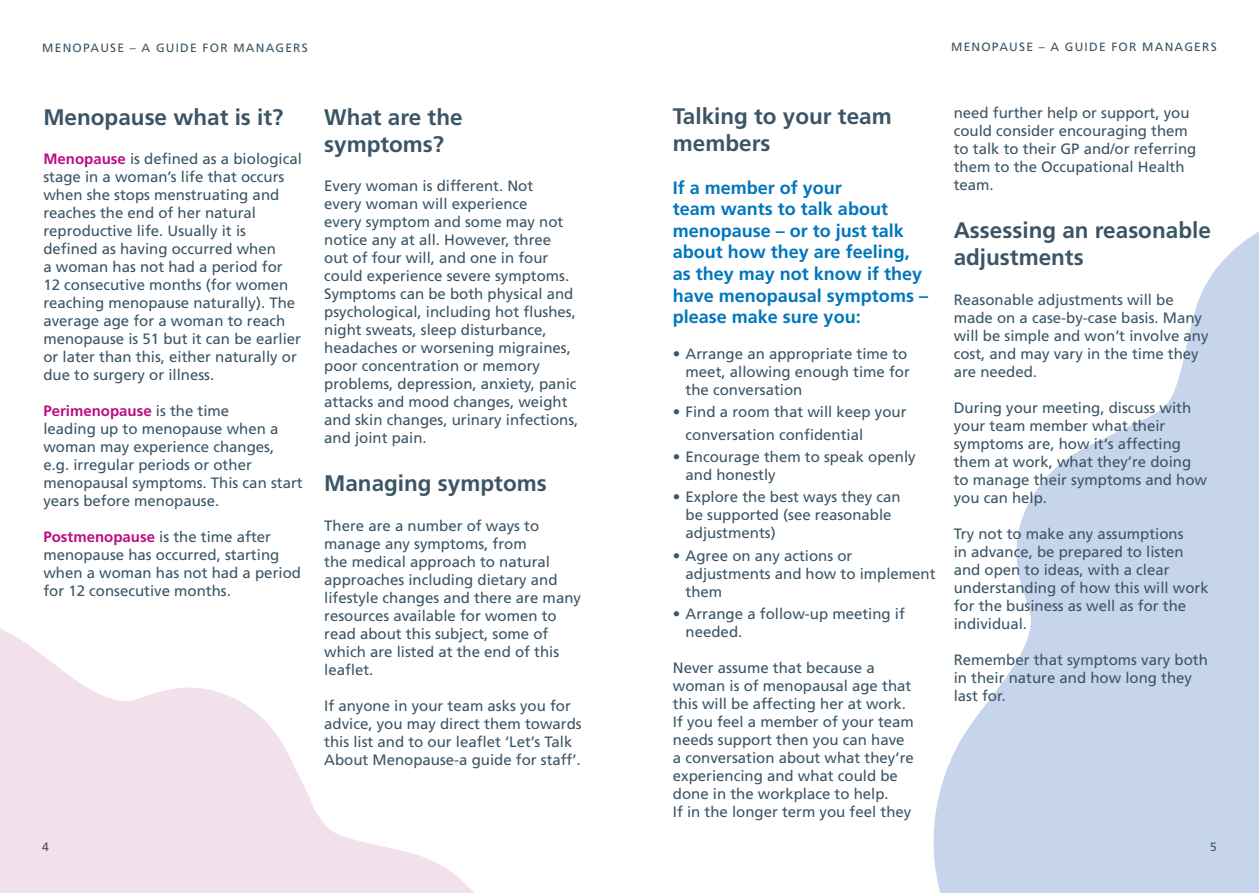
<style>
.page{position:relative;width:1259px;height:893px;background:#fff}
.page>*{position:absolute;margin:0;border:0;box-sizing:border-box;transform-origin:0 0}
.t1{font:700 22.5px/27px "Frutiger LT Std";color:#3b5566}
.t2{font:700 18px/21.6px "Frutiger LT Std";color:#0076be}
.t3{font:15px/18px "Frutiger LT Std";color:#3b5566}
.t4{font:12px "Frutiger LT Std";letter-spacing:.1em;color:#3b5566}
.s1{font-weight:700;color:#bc0d83}
</style>
<div class="page">
<svg style="left:0;top:628px;width:474px;height:265px;fill:#f2e0eb"></svg>
<svg style="left:933px;top:231px;width:326px;height:662px;fill:#c7d5ec"></svg>
<p class="t4" style="left:42px;top:40px;width:267px">MENOPAUSE – A GUIDE FOR MANAGERS</p>
<p class="t4" style="left:951px;top:40px;width:267px">MENOPAUSE – A GUIDE FOR MANAGERS</p>
<p class="t1" style="left:43px;top:104px;width:242px">Menopause what is it?</p>
<p class="t3" style="left:43px;top:150px;width:260px"><span class="s1">Menopause</span> is defined as a biological stage in a woman’s life that occurs when she stops menstruating and reaches the end of her natural reproductive life. Usually it is defined as having occurred when<br>a woman has not had a period for<br>12 consecutive months (for women reaching menopause naturally). The average age for a woman to reach menopause is 51 but it can be earlier or later than this, either naturally or due to surgery or illness.</p>
<p class="t3" style="left:43px;top:402px;width:261px"><span class="s1">Perimenopause</span> is the time<br>leading up to menopause when a woman may experience changes, e.g. irregular periods or other menopausal symptoms. This can start years before menopause.</p>
<p class="t3" style="left:43px;top:528px;width:259px"><span class="s1">Postmenopause</span> is the time after menopause has occurred, starting when a woman has not had a period for 12 consecutive months.</p>
<p class="t1" style="left:324px;top:104px;width:140px">What are the symptoms?</p>
<p class="t3" style="left:324px;top:177px;width:256px">Every woman is different. Not<br>every woman will experience<br>every symptom and some may not notice any at all. However, three out of four will, and one in four could experience severe symptoms.<br>Symptoms can be both physical and psychological, including hot flushes, night sweats, sleep disturbance, headaches or worsening migraines, poor concentration or memory problems, depression, anxiety, panic attacks and mood changes, weight and skin changes, urinary infections, and joint pain.</p>
<p class="t1" style="left:324px;top:470px;width:224px">Managing symptoms</p>
<p class="t3" style="left:324px;top:516px;width:258px">There are a number of ways to manage any symptoms, from<br>the medical approach to natural approaches including dietary and lifestyle changes and there are many resources available for women to read about this subject, some of which are listed at the end of this leaflet.</p>
<p class="t3" style="left:324px;top:696px;width:259px">If anyone in your team asks you for advice, you may direct them towards this list and to our leaflet ‘Let’s Talk About Menopause-a guide for staff’.</p>
<p class="t1" style="left:673px;top:103px;width:220px">Talking to your team members</p>
<p class="t2" style="left:673px;top:177px;width:257px">If a member of your<br>team wants to talk about menopause – or to just talk about how they are feeling, as they may not know if they have menopausal symptoms – please make sure you:</p>
<p class="t3" style="left:685px;top:345px;width:226px;text-indent:-13px">• Arrange an appropriate time to meet, allowing enough time for the conversation</p>
<p class="t3" style="left:673px;top:403px;width:235px">• Find a room that will keep your</p>
<p class="t3" style="left:685px;top:426px;width:179px">conversation confidential</p>
<p class="t3" style="left:685px;top:448px;width:232px;text-indent:-13px">• Encourage them to speak openly and honestly</p>
<p class="t3" style="left:685px;top:488px;width:217px;text-indent:-13px">• Explore the best ways they can be supported (see reasonable adjustments)</p>
<p class="t3" style="left:685px;top:546px;width:251px;text-indent:-13px">• Agree on any actions or adjustments and how to implement them</p>
<p class="t3" style="left:685px;top:605px;width:221px;text-indent:-13px">• Arrange a follow-up meeting if needed.</p>
<p class="t3" style="left:673px;top:659px;width:203px">Never assume that because a</p>
<p class="t3" style="left:673px;top:677px;width:240px">woman is of menopausal age that this will be affecting her at work.</p>
<p class="t3" style="left:673px;top:713px;width:242px">If you feel a member of your team needs support then you can have a conversation about what they’re experiencing and what could be done in the workplace to help.</p>
<p class="t3" style="left:673px;top:803px;width:240px">If in the longer term you feel they</p>
<p class="t3" style="left:953px;top:104px;width:244px">need further help or support, you could consider encouraging them to talk to their GP and/or referring them to the Occupational Health team.</p>
<p class="t1" style="left:953px;top:217px;width:259px">Assessing an reasonable adjustments</p>
<p class="t3" style="left:953px;top:290px;width:256px">Reasonable adjustments will be made on a case-by-case basis. Many will be simple and won’t involve any cost, and may vary in the time they are needed.</p>
<p class="t3" style="left:953px;top:398px;width:255px">During your meeting, discuss with your team member what their symptoms are, how it‘s affecting them at work, what they’re doing to manage their symptoms and how you can help.</p>
<p class="t3" style="left:953px;top:524px;width:257px">Try not to make any assumptions<br>in advance, be prepared to listen and open to ideas, with a clear understanding of how this will work for the business as well as for the individual.</p>
<p class="t3" style="left:953px;top:650px;width:256px">Remember that symptoms vary both in their nature and how long they last for.</p>
<p class="t4" style="left:42px;top:840px;width:8px">4</p>
<p class="t4" style="left:1210px;top:839px;width:8px">5</p>
</div>
